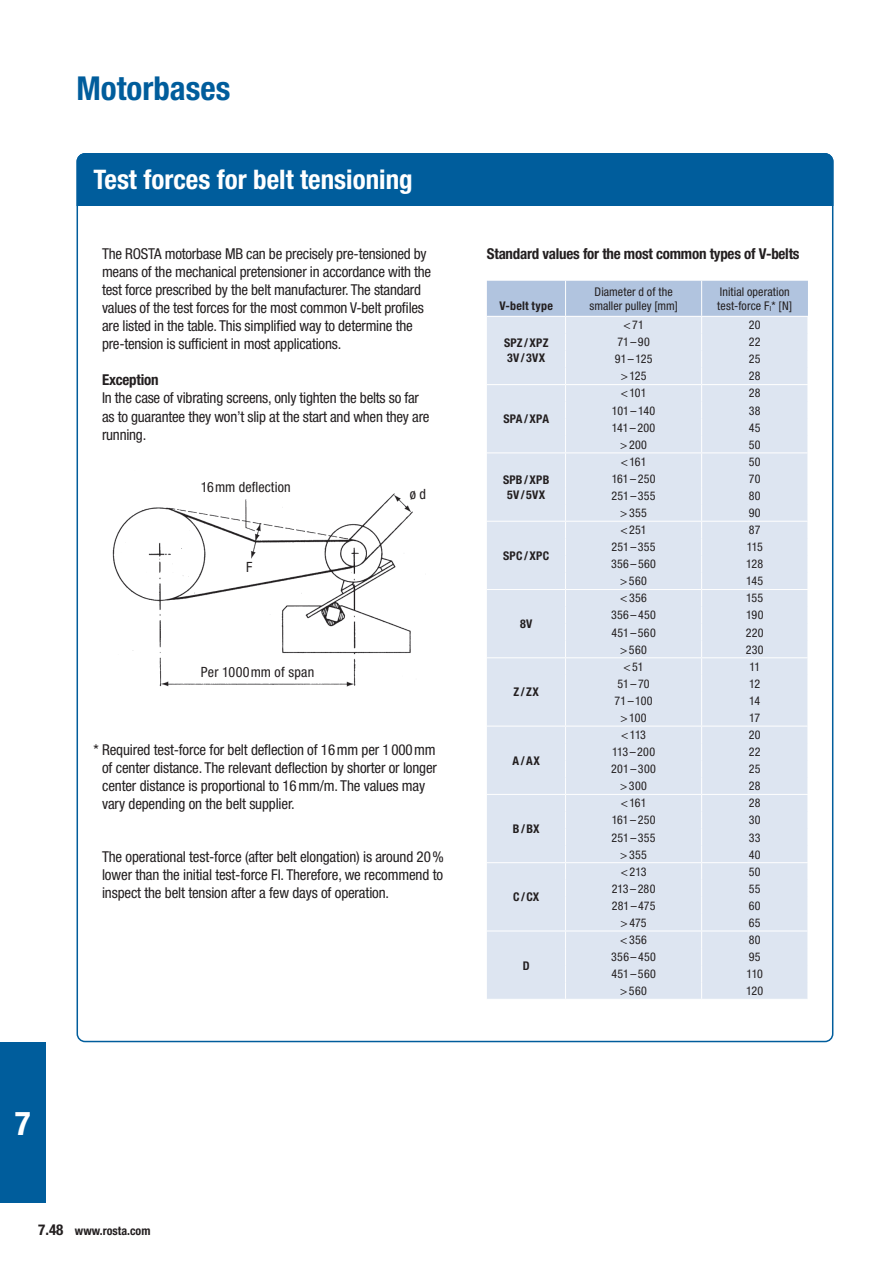
<style>
.page{position:relative;width:893px;height:1263px;background:#fff}
.page>*{position:absolute;margin:0;border:0;box-sizing:border-box;transform-origin:0 0}
.t1{font:700 condensed 33px "Helvetica Neue LT Pro";color:#005d9c}
.t2{font:700 condensed 33px "Helvetica Neue LT Pro";color:#fff}
.t3{font:700 condensed 27px "Helvetica Neue LT Pro";color:#fff}
.t4{font:condensed 15px/18px "Helvetica Neue LT Pro";letter-spacing:-.015em;color:#231f20}
.t5{font:700 condensed 15px "Helvetica Neue LT Pro";letter-spacing:-.015em;color:#231f20}
.t6{font:condensed 14.1px "Helvetica Neue LT Pro";letter-spacing:.01em;color:#231f20}
.t7{font:condensed 12px/14.2px "Helvetica Neue LT Pro";letter-spacing:.015em;color:#231f20;text-align:center}
.t8{font:700 condensed 12px/15px "Helvetica Neue LT Pro";letter-spacing:.015em;color:#231f20}
.s1{font-size:15px}
</style>
<div class="page">
<div style="left:77px;top:153px;width:756px;height:53px;background:#005d9c"></div>
<div style="left:0;top:1042px;width:45px;height:161px;background:#005d9c"></div>
<img style="left:112px;top:493px;width:301px;height:194px">
<svg style="left:487px;top:281px;width:321px;height:718px;background:#dbe3f0"></svg>
<h1 class="t1" style="left:77px;top:69px;width:155px">Motorbases</h1>
<h2 class="t3" style="left:94px;top:164px;width:321px">Test forces for belt tensioning</h2>
<p class="t4" style="left:102px;top:245px;width:331px">The ROSTA motorbase MB can be precisely pre-tensioned by means of the mechanical pretensioner in accordance with the test force prescribed by the belt manufacturer. The standard values of the test forces for the most common V-belt profiles are listed in the table. This simplified way to determine the pre-tension is sufficient in most applications.</p>
<p class="t5" style="left:102px;top:371px;width:58px">Exception</p>
<p class="t4" style="left:102px;top:389px;width:329px">In the case of vibrating screens, only tighten the belts so far as to guarantee they won’t slip at the start and when they are running.</p>
<p class="t6" style="left:201px;top:478px;width:91px">16mm deflection</p>
<p class="t6" style="left:246px;top:559px;width:8px">F</p>
<p class="t6" style="left:201px;top:664px;width:115px">Per 1000mm of span</p>
<p class="t6" style="left:410px;top:485px;width:18px">ø d</p>
<p class="t4" style="left:102px;top:740px;width:336px;text-indent:-9px">* Required test-force for belt deflection of 16mm per 1000mm of center distance. The relevant deflection by shorter or longer center distance is proportional to 16mm/m. The values may vary depending on the belt supplier.</p>
<p class="t4" style="left:102px;top:847px;width:343px;text-align:justify">The operational test-force (after belt elongation) is around 20% lower than the initial test-force FI. Therefore, we recommend to inspect the belt tension after a few days of operation.</p>
<p class="t5" style="left:487px;top:245px;width:314px">Standard values for the most common types of V-belts</p>
<p class="t8" style="left:499px;top:298px;width:55px">V-belt type</p>
<p class="t8" style="left:504px;top:335px;width:46px">SPZ/XPZ<br>3V/3VX</p>
<p class="t8" style="left:503px;top:411px;width:47px">SPA/XPA</p>
<p class="t8" style="left:503px;top:472px;width:48px;text-align:center">SPB/XPB<br>5V/5VX</p>
<p class="t8" style="left:503px;top:548px;width:47px">SPC/XPC</p>
<p class="t8" style="left:520px;top:616px;width:14px">8V</p>
<p class="t8" style="left:513px;top:685px;width:27px">Z/ZX</p>
<p class="t8" style="left:513px;top:753px;width:29px">A/AX</p>
<p class="t8" style="left:513px;top:821px;width:28px">B/BX</p>
<p class="t8" style="left:513px;top:889px;width:28px">C/CX</p>
<p class="t8" style="left:523px;top:958px;width:8px">D</p>
<p class="t7" style="left:589px;top:284px;width:90px">Diameter d of the smaller pulley [mm]</p>
<p class="t7" style="left:717px;top:284px;width:76px;text-align:left">Initial operation test-force F<sub>I</sub>* [N]</p>
<p class="t7" style="left:623px;top:318px;width:22px">&lt;71</p>
<p class="t7" style="left:749px;top:318px;width:13px">20</p>
<p class="t7" style="left:617px;top:335px;width:34px">71–90</p>
<p class="t7" style="left:749px;top:335px;width:13px">22</p>
<p class="t7" style="left:615px;top:352px;width:39px">91–125</p>
<p class="t7" style="left:749px;top:352px;width:13px">25</p>
<p class="t7" style="left:621px;top:369px;width:27px">&gt;125</p>
<p class="t7" style="left:749px;top:369px;width:13px">28</p>
<p class="t7" style="left:621px;top:386px;width:27px">&lt;101</p>
<p class="t7" style="left:749px;top:386px;width:13px">28</p>
<p class="t7" style="left:612px;top:403px;width:45px">101–140</p>
<p class="t7" style="left:749px;top:403px;width:13px">38</p>
<p class="t7" style="left:612px;top:420px;width:45px">141–200</p>
<p class="t7" style="left:749px;top:420px;width:13px">45</p>
<p class="t7" style="left:620px;top:437px;width:28px">&gt;200</p>
<p class="t7" style="left:749px;top:437px;width:13px">50</p>
<p class="t7" style="left:621px;top:454px;width:27px">&lt;161</p>
<p class="t7" style="left:749px;top:454px;width:13px">50</p>
<p class="t7" style="left:612px;top:471px;width:45px">161–250</p>
<p class="t7" style="left:749px;top:471px;width:13px">70</p>
<p class="t7" style="left:611px;top:488px;width:46px">251–355</p>
<p class="t7" style="left:749px;top:488px;width:13px">80</p>
<p class="t7" style="left:620px;top:505px;width:28px">&gt;355</p>
<p class="t7" style="left:749px;top:505px;width:13px">90</p>
<p class="t7" style="left:620px;top:523px;width:28px">&lt;251</p>
<p class="t7" style="left:749px;top:523px;width:13px">87</p>
<p class="t7" style="left:611px;top:540px;width:46px">251–355</p>
<p class="t7" style="left:747px;top:540px;width:18px">115</p>
<p class="t7" style="left:611px;top:557px;width:46px">356–560</p>
<p class="t7" style="left:746px;top:557px;width:18px">128</p>
<p class="t7" style="left:620px;top:574px;width:28px">&gt;560</p>
<p class="t7" style="left:746px;top:574px;width:19px">145</p>
<p class="t7" style="left:620px;top:591px;width:28px">&lt;356</p>
<p class="t7" style="left:746px;top:591px;width:19px">155</p>
<p class="t7" style="left:611px;top:608px;width:46px">356–450</p>
<p class="t7" style="left:746px;top:608px;width:19px">190</p>
<p class="t7" style="left:611px;top:625px;width:46px">451–560</p>
<p class="t7" style="left:746px;top:625px;width:19px">220</p>
<p class="t7" style="left:620px;top:642px;width:28px">&gt;560</p>
<p class="t7" style="left:746px;top:642px;width:19px">230</p>
<p class="t7" style="left:623px;top:659px;width:22px">&lt;51</p>
<p class="t7" style="left:749px;top:659px;width:12px">11</p>
<p class="t7" style="left:618px;top:676px;width:34px">51–70</p>
<p class="t7" style="left:749px;top:676px;width:13px">12</p>
<p class="t7" style="left:615px;top:693px;width:39px">71–100</p>
<p class="t7" style="left:749px;top:693px;width:13px">14</p>
<p class="t7" style="left:621px;top:710px;width:28px">&gt;100</p>
<p class="t7" style="left:749px;top:710px;width:13px">17</p>
<p class="t7" style="left:621px;top:727px;width:26px">&lt; 113</p>
<p class="t7" style="left:749px;top:727px;width:13px">20</p>
<p class="t7" style="left:612px;top:744px;width:45px">113–200</p>
<p class="t7" style="left:749px;top:744px;width:13px">22</p>
<p class="t7" style="left:611px;top:762px;width:46px">201–300</p>
<p class="t7" style="left:749px;top:762px;width:13px">25</p>
<p class="t7" style="left:620px;top:779px;width:28px">&gt;300</p>
<p class="t7" style="left:749px;top:779px;width:13px">28</p>
<p class="t7" style="left:621px;top:796px;width:27px">&lt;161</p>
<p class="t7" style="left:749px;top:796px;width:13px">28</p>
<p class="t7" style="left:612px;top:813px;width:45px">161–250</p>
<p class="t7" style="left:749px;top:813px;width:13px">30</p>
<p class="t7" style="left:611px;top:830px;width:46px">251–355</p>
<p class="t7" style="left:749px;top:830px;width:13px">33</p>
<p class="t7" style="left:620px;top:847px;width:28px">&gt;355</p>
<p class="t7" style="left:749px;top:847px;width:13px">40</p>
<p class="t7" style="left:621px;top:864px;width:27px">&lt;213</p>
<p class="t7" style="left:749px;top:864px;width:13px">50</p>
<p class="t7" style="left:612px;top:881px;width:45px">213–280</p>
<p class="t7" style="left:749px;top:881px;width:13px">55</p>
<p class="t7" style="left:612px;top:898px;width:45px">281 –475</p>
<p class="t7" style="left:749px;top:898px;width:13px">60</p>
<p class="t7" style="left:621px;top:915px;width:27px">&gt;475</p>
<p class="t7" style="left:749px;top:915px;width:13px">65</p>
<p class="t7" style="left:620px;top:932px;width:28px">&lt;356</p>
<p class="t7" style="left:749px;top:932px;width:13px">80</p>
<p class="t7" style="left:611px;top:949px;width:46px">356–450</p>
<p class="t7" style="left:749px;top:949px;width:13px">95</p>
<p class="t7" style="left:611px;top:966px;width:46px">451–560</p>
<p class="t7" style="left:747px;top:966px;width:18px">110</p>
<p class="t7" style="left:620px;top:984px;width:28px">&gt;560</p>
<p class="t7" style="left:746px;top:984px;width:19px">120</p>
<h1 class="t2" style="left:15px;top:1103px;width:17px">7</h1>
<p class="t8" style="left:38px;top:1224px;width:114px"><span class="s1">7.48</span> www.rosta.com</p>
</div>
